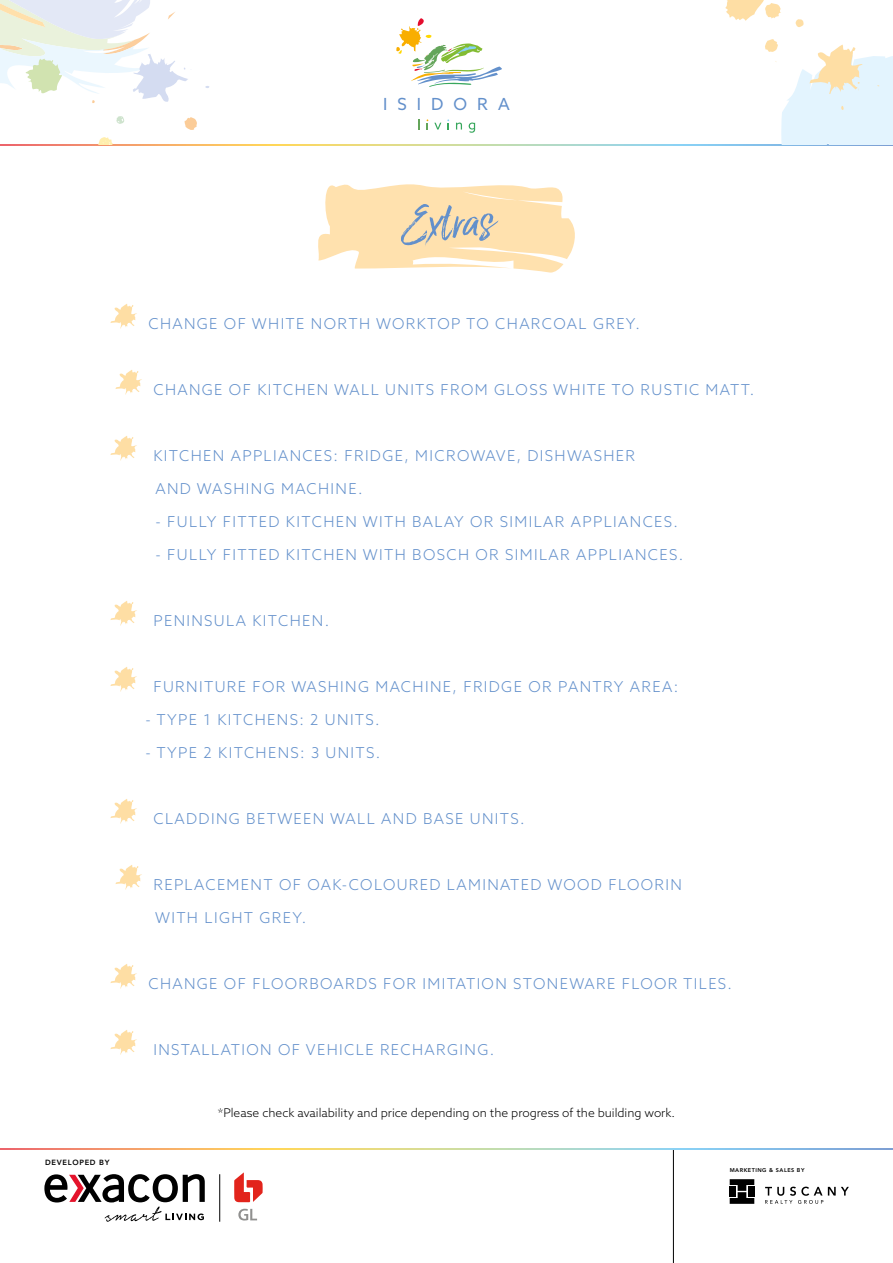
<style>
.page{position:relative;width:893px;height:1263px;background:#fff}
.page>*{position:absolute;margin:0;border:0;box-sizing:border-box;transform-origin:0 0}
.t1{font:57px "Lucky Fellas";color:#6390cb}
.t2{font:16.65px "Azo Sans";letter-spacing:.6em;color:#6390cb}
.t3{font:300 15px "Azo Sans";letter-spacing:.09em;color:#6390cb}
.t4{font:300 12px "Azo Sans";color:#000}
.t5{font:800 7.5px "Avenir";letter-spacing:.09em;color:#000}
.t6{font:800 5.55px "Avenir";letter-spacing:.09em;color:#000}
</style>
<div class="page">
<svg style="left:0;top:145px;width:893px;height:1px"></svg>
<svg style="left:184px;top:117px;width:13px;height:13px"></svg>
<svg style="left:98px;top:137px;width:15px;height:8px"></svg>
<svg style="left:0;top:0;width:209px;height:103px"></svg>
<svg style="left:116px;top:116px;width:8px;height:8px"></svg>
<svg style="left:714px;top:0;width:179px;height:145px"></svg>
<hr style="left:673px;top:1148px;width:1px;height:115px;background:#000">
<svg style="left:434px;top:123px;width:7px;height:7px"></svg>
<svg style="left:447px;top:119px;width:2px;height:11px"></svg>
<svg style="left:456px;top:123px;width:6px;height:7px"></svg>
<svg style="left:469px;top:123px;width:6px;height:10px"></svg>
<svg style="left:418px;top:119px;width:2px;height:11px"></svg>
<svg style="left:396px;top:18px;width:106px;height:69px"></svg>
<svg style="left:44px;top:1174px;width:161px;height:48px"></svg>
<svg style="left:234px;top:1172px;width:29px;height:30px"></svg>
<svg style="left:238px;top:1209px;width:19px;height:11px"></svg>
<hr style="left:219px;top:1174px;width:1px;height:48px;background:#000">
<svg style="left:765px;top:1186px;width:84px;height:18px"></svg>
<svg style="left:730px;top:1179px;width:24px;height:25px"></svg>
<div style="left:730px;top:1186px;width:6px;height:10px;background:#000"></div>
<svg style="left:0;top:1148px;width:893px;height:1px"></svg>
<svg style="left:110px;top:304px;width:27px;height:24px"></svg>
<svg style="left:115px;top:370px;width:27px;height:24px"></svg>
<svg style="left:110px;top:436px;width:27px;height:24px"></svg>
<svg style="left:110px;top:601px;width:27px;height:24px"></svg>
<svg style="left:110px;top:667px;width:27px;height:24px"></svg>
<svg style="left:110px;top:799px;width:27px;height:24px"></svg>
<svg style="left:115px;top:865px;width:27px;height:24px"></svg>
<svg style="left:110px;top:964px;width:27px;height:24px"></svg>
<svg style="left:110px;top:1030px;width:27px;height:24px"></svg>
<svg style="left:318px;top:184px;width:257px;height:89px"></svg>
<p class="t2" style="left:383px;top:93px;width:128px">ISIDORA</p>
<p class="t5" style="left:45px;top:1156px;width:66px">DEVELOPED BY</p>
<h1 class="t1" style="left:399px;top:192px;width:95px;rotate:-2deg">Extras</h1>
<p class="t3" style="left:148px;top:313px;width:493px">CHANGE OF WHITE NORTH WORKTOP TO CHARCOAL GREY.</p>
<p class="t3" style="left:153px;top:379px;width:602px">CHANGE OF KITCHEN WALL UNITS FROM GLOSS WHITE TO RUSTIC MATT.</p>
<p class="t3" style="left:153px;top:445px;width:483px">KITCHEN APPLIANCES: FRIDGE, MICROWAVE, DISHWASHER</p>
<p class="t3" style="left:156px;top:478px;width:209px">AND WASHING MACHINE.</p>
<p class="t3" style="left:156px;top:511px;width:524px">- FULLY FITTED KITCHEN WITH BALAY OR SIMILAR APPLIANCES.</p>
<p class="t3" style="left:156px;top:544px;width:529px">- FULLY FITTED KITCHEN WITH BOSCH OR SIMILAR APPLIANCES.</p>
<p class="t3" style="left:153px;top:610px;width:177px">PENINSULA KITCHEN.</p>
<p class="t3" style="left:153px;top:676px;width:526px">FURNITURE FOR WASHING MACHINE, FRIDGE OR PANTRY AREA:</p>
<p class="t3" style="left:145px;top:709px;width:236px">- TYPE 1 KITCHENS: 2 UNITS.</p>
<p class="t3" style="left:145px;top:742px;width:236px">- TYPE 2 KITCHENS: 3 UNITS.</p>
<p class="t3" style="left:153px;top:808px;width:373px">CLADDING BETWEEN WALL AND BASE UNITS.</p>
<p class="t3" style="left:153px;top:874px;width:530px">REPLACEMENT OF OAK-COLOURED LAMINATED WOOD FLOORIN</p>
<p class="t3" style="left:155px;top:907px;width:153px">WITH LIGHT GREY.</p>
<p class="t3" style="left:148px;top:973px;width:585px">CHANGE OF FLOORBOARDS FOR IMITATION STONEWARE FLOOR TILES.</p>
<p class="t3" style="left:153px;top:1039px;width:342px">INSTALLATION OF VEHICLE RECHARGING.</p>
<p class="t4" style="left:218px;top:1105px;width:459px">*Please check availability and price depending on the progress of the building work.</p>
<p class="t6" style="left:730px;top:1166px;width:76px">MARKETING &amp; SALES BY</p>
</div>
